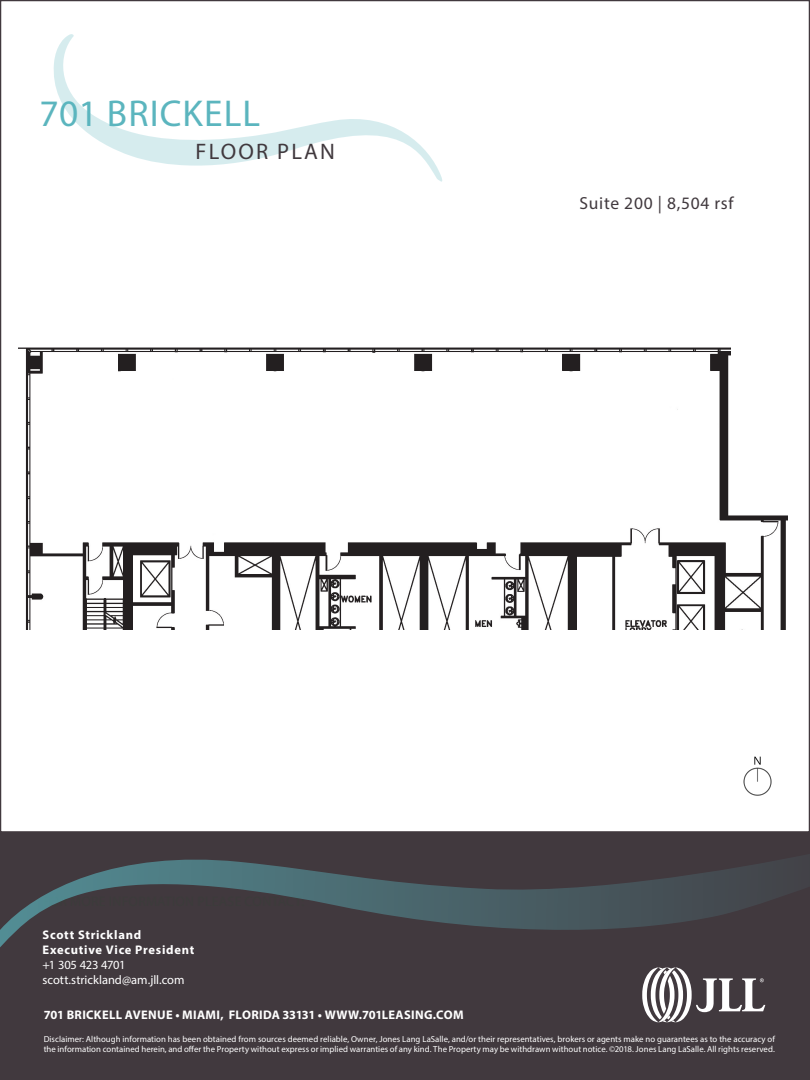
<style>
.page{position:relative;width:810px;height:1080px;background:#41393e}
.page>*{position:absolute;margin:0;border:0;box-sizing:border-box;transform-origin:0 0}
.t1{font:37.5px "Myriad Pro";letter-spacing:.03em;color:#5bb5be}
.t2{font:22.5px "Myriad Pro";letter-spacing:.1em;color:#41393e}
.t3{font:17.5px "Myriad Pro";letter-spacing:.04em;color:#41393e}
.t4{font:700 12.5px "Myriad Pro";letter-spacing:.035em;color:#fff}
.t5{font:12.5px/15px "Myriad Pro";color:#fff}
.t6{font:700 12.5px/15px "Myriad Pro";letter-spacing:.055em;color:#fff}
.t7{font:8.75px/10.5px "Myriad Pro";letter-spacing:.005em;color:#fff}
</style>
<div class="page">
<div style="left:0;top:0;width:810px;height:832px;background:#fff;border:1px solid #41393e"></div>
<svg style="left:53px;top:34px;width:390px;height:148px"></svg>
<img style="left:19px;top:347px;width:769px;height:283px">
<div style="left:732px;top:328px;width:66px;height:60px;background:#fff"></div>
<img style="left:743px;top:756px;width:29px;height:40px">
<svg style="left:642px;top:967px;width:123px;height:55px"></svg>
<svg style="left:0;top:857px;width:798px;height:90px"></svg>
<h1 class="t1" style="left:39px;top:91px;width:222px">701 BRICKELL</h1>
<h2 class="t2" style="left:196px;top:137px;width:141px">FLOOR PLAN</h2>
<h3 class="t3" style="left:580px;top:193px;width:156px">Suite 200 | 8,504 rsf</h3>
<h3 class="t6" style="left:43px;top:927px;width:153px">Scott Strickland<br>Executive Vice President</h3>
<h3 class="t5" style="left:43px;top:957px;width:143px">+1 305 423 4701 scott.strickland@am.jll.com</h3>
<h3 class="t4" style="left:44px;top:1006px;width:421px">701 BRICKELL AVENUE • MIAMI, FLORIDA 33131 • WWW.701LEASING.COM</h3>
<p class="t7" style="left:44px;top:1033px;width:733px">Disclaimer: Although information has been obtained from sources deemed reliable, Owner, Jones Lang LaSalle, and/or their representatives, brokers or agents make no guarantees as to the accuracy of the information contained herein, and offer the Property without express or implied warranties of any kind. The Property may be withdrawn without notice. ©2018. Jones Lang LaSalle. All rights reserved.</p>
</div>
